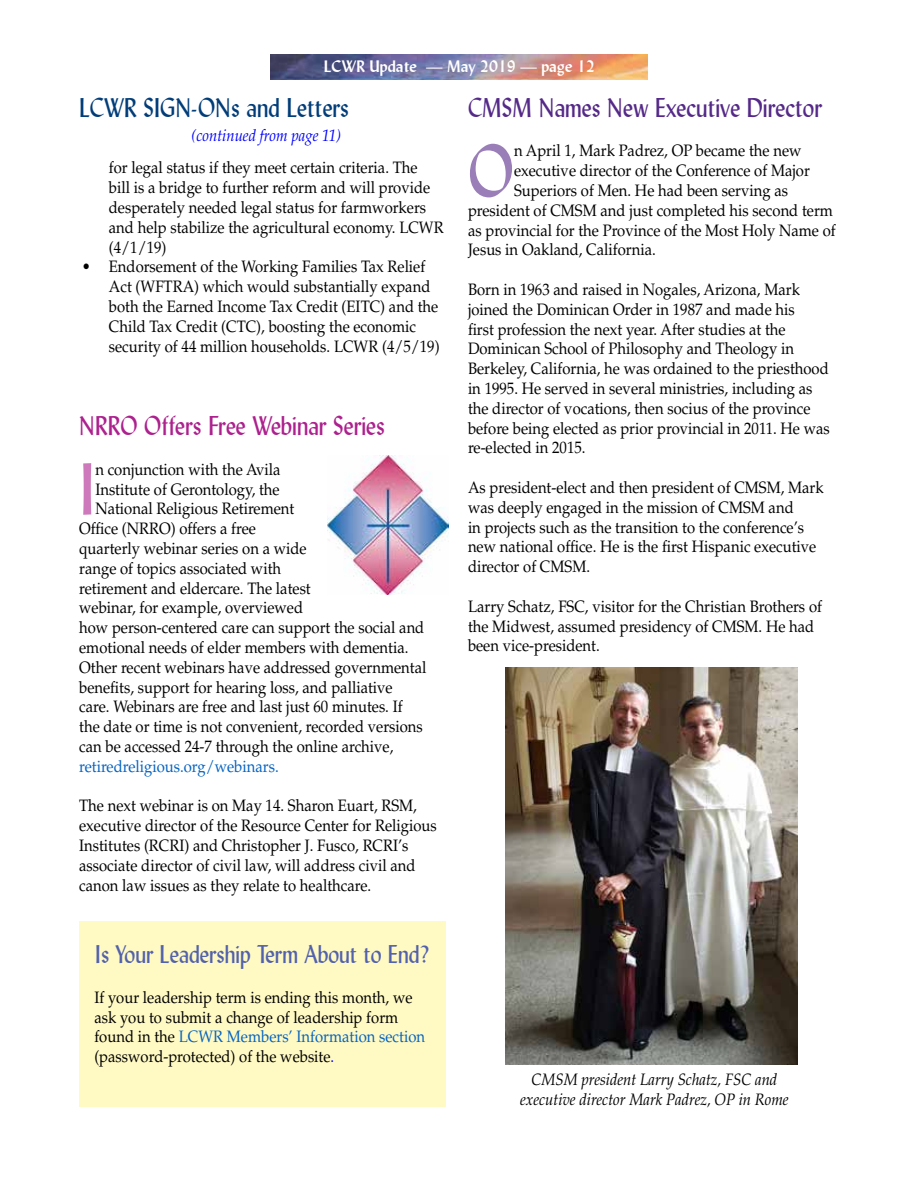
<style>
.page{position:relative;width:918px;height:1188px;background:#fff}
.page>*{position:absolute;margin:0;border:0;box-sizing:border-box;transform-origin:0 0}
.t1{font:72.45px "Lydian BT";color:#ce79bb;scale:.9 1}
.t2{font:72.45px "Lydian BT";color:#997eb8;scale:.9 1}
.t3{font:27px "Lydian BT";color:#552988;scale:.9 1}
.t4{font:27px "Lydian BT";color:#ad208e;scale:.9 1}
.t5{font:27px "Lydian BT";color:#003d79;scale:.9 1}
.t6{font:25.5px "Lydian BT";color:#5261ac;scale:.9 1}
.t7{font:16.5px/19.8px "Palatino LT Std";color:#000;scale:.9 1}
.t8{font:italic 16.5px/19.8px "Palatino LT Std";color:#000;text-align:center;scale:.9 1}
.t9{font:16.5px "Palatino LT Std";color:#0563c1;scale:.9 1}
.t10{font:700 16.5px "Lydian BT";color:#fff}
.t11{font:italic 16.5px "Palatino LT Std";color:#00f;scale:.9 1}
.s1{color:#0563c1}
.s2{color:#00f}
</style>
<div class="page">
<img style="left:271px;top:54px;width:377px;height:26px">
<div style="left:79px;top:922px;width:366px;height:185px;background:#fffac4"></div>
<img style="left:327px;top:456px;width:121px;height:138px">
<img style="left:505px;top:667px;width:292px;height:398px">
<p class="t10" style="left:324px;top:56px;width:273px">LCWR Update — May 2019 — page 12</p>
<h2 class="t5" style="left:79px;top:91px;width:301px">LCWR SIGN-ONs and Letters</h2>
<p class="t11" style="left:192px;top:126px;width:168px">(continued from page 11)</p>
<p class="t7" style="left:109px;top:158px;width:374px">for legal status if they meet certain criteria. The<br>bill is a bridge to further reform and will provide desperately needed legal status for farmworkers and help stabilize the agricultural economy. LCWR (4/1/19)</p>
<p class="t7" style="left:109px;top:257px;width:369px;text-indent:-27px">• Endorsement of the Working Families Tax Relief Act (WFTRA) which would substantially expand both the Earned Income Tax Credit (EITC) and the Child Tax Credit (CTC), boosting the economic security of 44 million households. LCWR (4/5/19)</p>
<h2 class="t4" style="left:79px;top:409px;width:341px">NRRO Offers Free Webinar Series</h2>
<h1 class="t1" style="left:79px;top:445px;width:19px">I</h1>
<p class="t7" style="left:95px;top:460px;width:207px">n conjunction with the Avila</p>
<p class="t7" style="left:95px;top:479px;width:206px">Institute of Gerontology, the</p>
<p class="t7" style="left:95px;top:499px;width:223px">National Religious Retirement</p>
<p class="t7" style="left:79px;top:519px;width:198px">Office (NRRO) offers a free</p>
<p class="t7" style="left:79px;top:539px;width:254px">quarterly webinar series on a wide</p>
<p class="t7" style="left:79px;top:559px;width:226px">range of topics associated with</p>
<p class="t7" style="left:79px;top:578px;width:259px">retirement and eldercare. The latest</p>
<p class="t7" style="left:79px;top:598px;width:250px">webinar, for example, overviewed</p>
<p class="t7" style="left:79px;top:618px;width:385px">how person-centered care can support the social and</p>
<p class="t7" style="left:79px;top:638px;width:368px">emotional needs of elder members with dementia.</p>
<p class="t7" style="left:79px;top:658px;width:387px">Other recent webinars have addressed governmental</p>
<p class="t7" style="left:79px;top:677px;width:350px">benefits, support for hearing loss, and palliative</p>
<p class="t7" style="left:79px;top:697px;width:361px">care. Webinars are free and last just 60 minutes. If</p>
<p class="t7" style="left:79px;top:717px;width:383px">the date or time is not convenient, recorded versions</p>
<p class="t7" style="left:79px;top:737px;width:351px">can be accessed 24-7 through the online archive,</p>
<p class="t9" style="left:79px;top:757px;width:223px">retiredreligious.org/webinars.</p>
<p class="t7" style="left:79px;top:796px;width:399px">The next webinar is on May 14. Sharon Euart, RSM, executive director of the Resource Center for Religious Institutes (RCRI) and Christopher J. Fusco, RCRI’s associate director of civil law, will address civil and canon law issues as they relate to healthcare.</p>
<h3 class="t6" style="left:95px;top:939px;width:373px">Is Your Leadership Term About to End?</h3>
<p class="t7" style="left:94px;top:988px;width:369px">If your leadership term is ending this month, we ask you to submit a change of leadership form found in the <span class="s1">LCWR Members’ Information section </span>(password-protected) of the website<span class="s2">.</span></p>
<h2 class="t3" style="left:468px;top:91px;width:395px">CMSM Names New Executive Director</h2>
<h1 class="t2" style="left:468px;top:126px;width:53px">O</h1>
<p class="t7" style="left:514px;top:141px;width:321px">n April 1, Mark Padrez, OP became the new</p>
<p class="t7" style="left:514px;top:161px;width:330px">executive director of the Conference of Major</p>
<p class="t7" style="left:514px;top:181px;width:306px">Superiors of Men. He had been serving as</p>
<p class="t7" style="left:468px;top:201px;width:407px">president of CMSM and just completed his second term</p>
<p class="t7" style="left:468px;top:220px;width:410px">as provincial for the Province of the Most Holy Name of</p>
<p class="t7" style="left:468px;top:240px;width:210px">Jesus in Oakland, California.</p>
<p class="t7" style="left:468px;top:280px;width:404px">Born in 1963 and raised in Nogales, Arizona, Mark joined the Dominican Order in 1987 and made his<br>first profession the next year. After studies at the Dominican School of Philosophy and Theology in Berkeley, California, he was ordained to the priesthood in 1995. He served in several ministries, including as the director of vocations, then socius of the province before being elected as prior provincial in 2011. He was re-elected in 2015.</p>
<p class="t7" style="left:468px;top:478px;width:397px">As president-elect and then president of CMSM, Mark was deeply engaged in the mission of CMSM and<br>in projects such as the transition to the conference’s new national office. He is the first Hispanic executive director of CMSM.</p>
<p class="t7" style="left:468px;top:597px;width:395px">Larry Schatz, FSC, visitor for the Christian Brothers of the Midwest, assumed presidency of CMSM. He had been vice-president.</p>
<p class="t8" style="left:520px;top:1070px;width:300px">CMSM president Larry Schatz, FSC and executive director Mark Padrez, OP in Rome</p>
</div>
